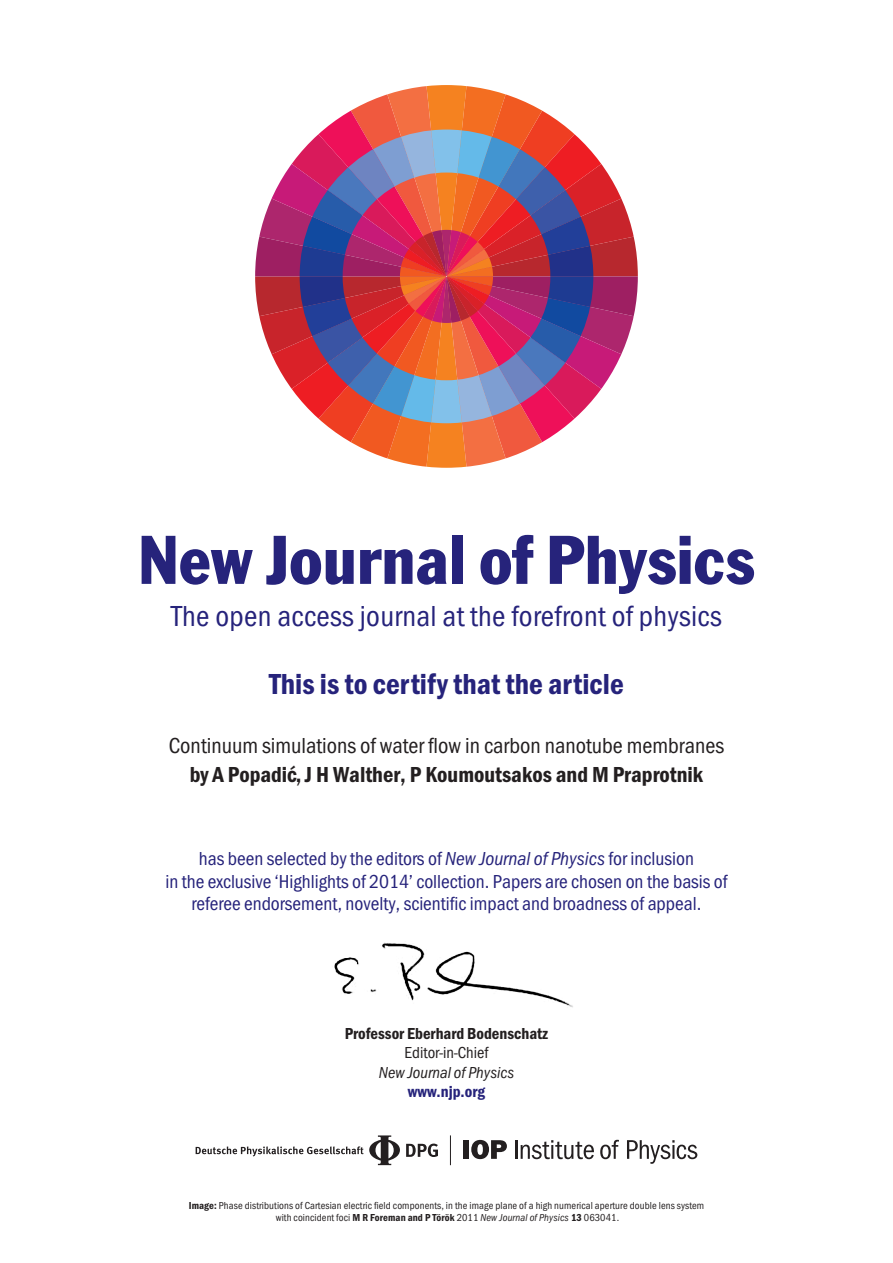
<style>
.page{position:relative;width:893px;height:1263px;background:#fff}
.page>*{position:absolute;margin:0;border:0;box-sizing:border-box;transform-origin:0 0}
.t1{font:condensed 67.5px "Franklin Gothic";letter-spacing:.01em;color:#26237b}
.t2{font:30px "Franklin Got Cd Io P";letter-spacing:.01em;color:#26237b}
.t3{font:600 30px "Franklin Got Cd Io P";color:#26237b}
.t4{font:22.5px "Franklin Got Cd Io P";color:#231f20}
.t5{font:600 22.5px "Franklin Got Cd Io P";color:#231f20}
.t6{font:19.5px/22.5px "Franklin Got Cd Io P";color:#26237b;text-align:center}
.t7{font:600 16.5px "Franklin Got Cd Io P";color:#231f20}
.t8{font:italic 16.5px "Franklin Got Cd Io P";color:#231f20}
.t9{font:16.5px "Franklin Got Cd Io P";color:#231f20}
.t10{font:600 16.5px "Franklin Got Cd Io P";color:#26237b}
.t11{font:10.5px/12px "Franklin Got Cd Io P";letter-spacing:.01em;color:#231f20;text-align:center}
.s1{font-style:italic}
.s2{font-weight:600}
</style>
<div class="page">
<svg style="left:255px;top:85px;width:383px;height:383px"></svg>
<div style="left:463px;top:1140px;width:6px;height:19px;background:#231f20"></div>
<svg style="left:471px;top:1140px;width:36px;height:19px"></svg>
<svg style="left:515px;top:1140px;width:79px;height:19px"></svg>
<svg style="left:600px;top:1140px;width:19px;height:19px"></svg>
<svg style="left:627px;top:1140px;width:70px;height:24px"></svg>
<hr style="left:450px;top:1135px;width:1px;height:30px;background:#231f20">
<svg style="left:406px;top:1143px;width:32px;height:14px"></svg>
<svg style="left:196px;top:1135px;width:204px;height:30px"></svg>
<img style="left:334px;top:942px;width:239px;height:66px">
<h1 class="t1" style="left:138px;top:519px;width:618px">New Journal of Physics</h1>
<h2 class="t2" style="left:171px;top:599px;width:552px">The open access journal at the forefront of physics</h2>
<h2 class="t3" style="left:269px;top:667px;width:356px">This is to certify that the article</h2>
<p class="t4" style="left:169px;top:732px;width:557px">Continuum simulations of water flow in carbon nanotube membranes</p>
<p class="t5" style="left:190px;top:762px;width:515px">by A Popadi´c, J H Walther, P Koumoutsakos and M Praprotnik</p>
<p class="t6" style="left:165px;top:847px;width:564px">has been selected by the editors of <span class="s1">New Journal of Physics</span> for inclusion<br>in the exclusive ‘Highlights of 2014’ collection. Papers are chosen on the basis of referee endorsement, novelty, scientific impact and broadness of appeal.</p>
<p class="t7" style="left:345px;top:1024px;width:205px">Professor Eberhard Bodenschatz</p>
<p class="t9" style="left:405px;top:1043px;width:85px">Editor-in-Chief</p>
<p class="t8" style="left:379px;top:1063px;width:137px">New Journal of Physics</p>
<p class="t10" style="left:408px;top:1082px;width:79px">www.njp.org</p>
<p class="t11" style="left:189px;top:1199px;width:517px"><span class="s2">Image:</span> Phase distributions of Cartesian electric field components, in the image plane of a high numerical aperture double lens system with coincident foci <span class="s2">M R Foreman and P Török</span> 2011 <span class="s1">New Journal of Physics</span> <span class="s2">13</span> 063041.</p>
</div>
